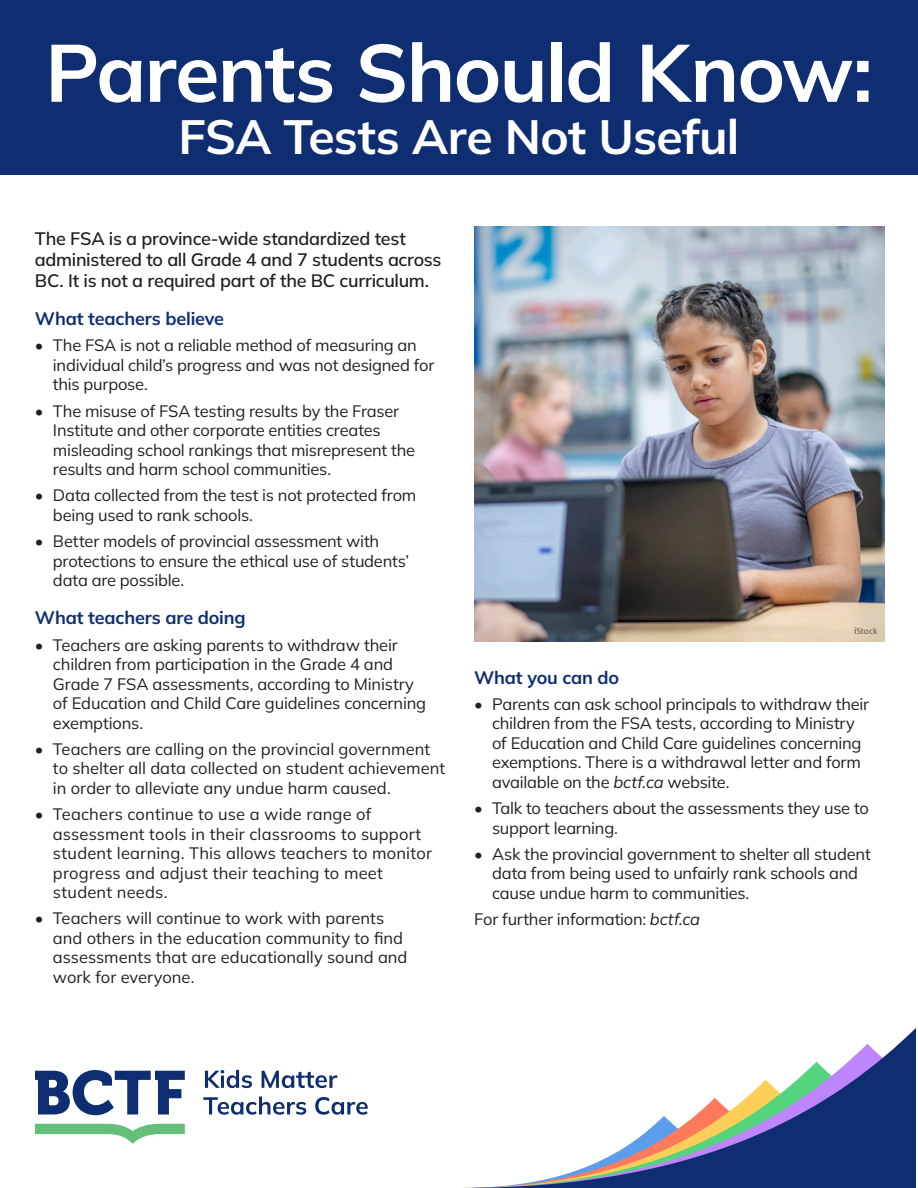
<style>
.page{position:relative;width:918px;height:1188px;background:#fff}
.page>*{position:absolute;margin:0;border:0;box-sizing:border-box;transform-origin:0 0}
.t1{font:700 81px "Mulish";letter-spacing:-.02em;color:#fff}
.t2{font:700 48px "Mulish";letter-spacing:-.015em;color:#fff}
.t3{font:600 18px/21px "Mulish";letter-spacing:-.015em;color:#231f20}
.t4{font:700 18px "Mulish";letter-spacing:-.01em;color:#0f2e72}
.t5{font:16.5px/19.5px "Mulish";letter-spacing:-.01em;color:#231f20}
.t6{font:16.5px/19.5px "Mulish";letter-spacing:.01em;color:#231f20}
.t7{font:9px "Myriad Pro";color:#231f20}
.s1{font-size:10.5px}
.s2{font-style:italic}
</style>
<div class="page">
<svg style="left:462px;top:1028px;width:454px;height:160px"></svg>
<div style="left:0;top:0;width:918px;height:175px;background:#0f2e72"></div>
<img style="left:474px;top:227px;width:411px;height:415px">
<svg style="left:205px;top:1070px;width:47px;height:18px"></svg>
<svg style="left:262px;top:1071px;width:75px;height:17px"></svg>
<svg style="left:203px;top:1097px;width:103px;height:18px"></svg>
<svg style="left:315px;top:1097px;width:53px;height:18px"></svg>
<svg style="left:35px;top:1070px;width:150px;height:45px"></svg>
<svg style="left:35px;top:1124px;width:150px;height:20px"></svg>
<h1 class="t1" style="left:45px;top:42px;width:829px">Parents Should Know:</h1>
<h2 class="t2" style="left:178px;top:118px;width:563px">FSA Tests Are Not Useful</h2>
<p class="t3" style="left:35px;top:230px;width:408px">The FSA is a province-wide standardized test administered to all Grade 4 and 7 students across<br>BC. It is not a required part of the BC curriculum.</p>
<p class="t4" style="left:35px;top:312px;width:190px">What teachers believe</p>
<p class="t5" style="left:53px;top:337px;width:383px;text-indent:-18px">• The FSA is not a reliable method of measuring an individual child’s progress and was not designed for this purpose.</p>
<p class="t5" style="left:53px;top:403px;width:364px;text-indent:-18px">• The misuse of FSA testing results by the Fraser Institute and other corporate entities creates misleading school rankings that misrepresent the results and harm school communities.</p>
<p class="t5" style="left:53px;top:487px;width:365px;text-indent:-18px">• Data collected from the test is not protected from being used to rank schools.</p>
<p class="t5" style="left:53px;top:533px;width:358px;text-indent:-18px">• Better models of provincial assessment with protections to ensure the ethical use of students’ data are possible.</p>
<p class="t4" style="left:35px;top:611px;width:212px">What teachers are doing</p>
<p class="t5" style="left:53px;top:637px;width:375px;text-indent:-18px">• Teachers are asking parents to withdraw their children from participation in the Grade 4 and Grade 7 FSA assessments, according to Ministry of Education and Child Care guidelines concerning exemptions.</p>
<p class="t5" style="left:53px;top:741px;width:394px;text-indent:-18px">• Teachers are calling on the provincial government to shelter all data collected on student achievement in order to alleviate any undue harm caused.</p>
<p class="t6" style="left:53px;top:806px;width:381px;text-indent:-18px">• Teachers continue to use a wide range of assessment tools in their classrooms to support student learning. This allows teachers to monitor progress and adjust their teaching to meet student needs.</p>
<p class="t5" style="left:53px;top:910px;width:356px;text-indent:-18px">• Teachers will continue to work with parents and others in the education community to find assessments that are educationally sound and work for everyone.</p>
<p class="t7" style="left:854px;top:626px;width:25px"><span class="s1">i</span>Stock</p>
<p class="t4" style="left:474px;top:670px;width:147px">What you can do</p>
<p class="t5" style="left:492px;top:696px;width:379px;text-indent:-18px">• Parents can ask school principals to withdraw their children from the FSA tests, according to Ministry of Education and Child Care guidelines concerning exemptions. There is a withdrawal letter and form available on the <span class="s2">bctf.ca</span> website.</p>
<p class="t5" style="left:492px;top:800px;width:378px;text-indent:-18px">• Talk to teachers about the assessments they use to support learning.</p>
<p class="t5" style="left:492px;top:846px;width:380px;text-indent:-18px">• Ask the provincial government to shelter all student data from being used to unfairly rank schools and cause undue harm to communities.</p>
<p class="t5" style="left:474px;top:911px;width:228px">For further information: <span class="s2">bctf.ca</span></p>
</div>
